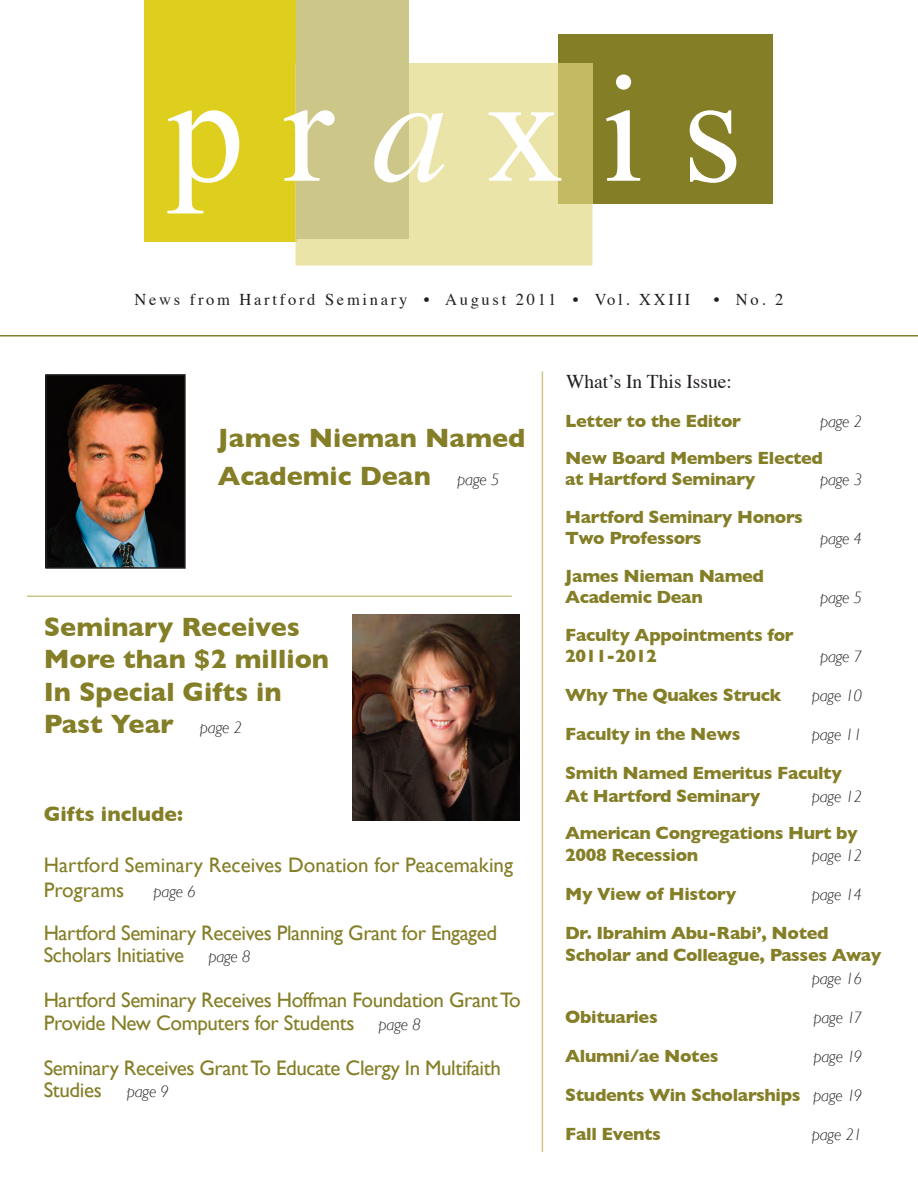
<style>
.page{position:relative;width:918px;height:1188px;background:#fff}
.page>*{position:absolute;margin:0;border:0;box-sizing:border-box;transform-origin:0 0}
.t1{font:153px "Times New Roman";color:#fff}
.t2{font:700 27px/32.4px "Gill Sans";color:#847e27}
.t3{font:21px/22.5px "Gill Sans";letter-spacing:-.02em;color:#847e27}
.t4{font:21px/25.2px "Gill Sans";color:#847e27}
.t5{font:700 21px "Gill Sans";color:#847e27}
.t6{font:19.5px "Times";color:#231f20}
.t7{font:700 18px/21.6px "Gill Sans";letter-spacing:-.02em;color:#847e27}
.t8{font:italic 300 16.5px "Gill Sans";letter-spacing:-.02em;color:#231f20}
.t9{font:16.5px "Times";letter-spacing:.165em;color:#231f20}
.s1{font-family:"Times";font-style:italic}
.s2{font-weight:300;font-style:italic;font-size:16.5px;color:#231f20}
</style>
<div class="page">
<div style="left:558px;top:34px;width:214px;height:170px;background:#847e27"></div>
<div style="left:144px;top:0;width:153px;height:242px;background:#dece1e"></div>
<div style="left:296px;top:63px;width:296px;height:203px;background:#ebe4a8"></div>
<div style="left:558px;top:63px;width:34px;height:141px;background:#c4ba63"></div>
<hr style="left:296px;top:63px;width:1px;height:179px;background:#e2d468">
<div style="left:297px;top:0;width:112px;height:239px;background:#cdc689"></div>
<hr style="left:0;top:335px;width:918px;height:2px;background:#847e27">
<hr style="left:542px;top:371px;width:1px;height:781px;background:#cdc689">
<img style="left:48px;top:377px;width:135px;height:189px">
<div style="left:45px;top:374px;width:141px;height:195px;border:2px solid #231f20"></div>
<hr style="left:27px;top:595px;width:485px;height:2px;background:#cdc689">
<img style="left:352px;top:615px;width:168px;height:206px">
<h1 class="t1" style="left:168px;top:44px;width:575px">pr<span class="s1">a</span>xis</h1>
<p class="t9" style="left:135px;top:292px;width:557px">News from Hartford Seminary • August 2011 • Vol. XXIII</p>
<p class="t9" style="left:714px;top:292px;width:71px">• No. 2</p>
<h2 class="t2" style="left:218px;top:419px;width:309px;line-height:37.5px">James Nieman Named<br>Academic Dean <span class="s2">page 5</span></h2>
<h2 class="t2" style="left:44px;top:611px;width:287px">Seminary Receives<br>More than $2 million<br>In Special Gifts in<br>Past Year <span class="s2">page 2</span></h2>
<p class="t5" style="left:44px;top:802px;width:141px">Gifts include:</p>
<p class="t4" style="left:44px;top:852px;width:471px">Hartford Seminary Receives Donation for Peacemaking<br>Programs</p>
<p class="t8" style="left:154px;top:882px;width:44px">page 6</p>
<p class="t3" style="left:44px;top:921px;width:455px">Hartford Seminary Receives Planning Grant for Engaged<br>Scholars Initiative <span class="s2">page 8</span></p>
<p class="t3" style="left:44px;top:989px;width:479px">Hartford Seminary Receives Hoffman Foundation Grant To<br>Provide New Computers for Students <span class="s2">page 8</span></p>
<p class="t3" style="left:44px;top:1056px;width:459px">Seminary Receives Grant To Educate Clergy In Multifaith<br>Studies <span class="s2">page 9</span></p>
<p class="t6" style="left:566px;top:373px;width:167px">What’s In This Issue:</p>
<p class="t7" style="left:565px;top:410px;width:177px">Letter to the Editor</p>
<p class="t8" style="left:820px;top:412px;width:44px">page 2</p>
<p class="t7" style="left:565px;top:447px;width:259px">New Board Members Elected at Hartford Seminary</p>
<p class="t8" style="left:820px;top:471px;width:44px">page 3</p>
<p class="t7" style="left:565px;top:506px;width:239px">Hartford Seminary Honors<br>Two Professors</p>
<p class="t7" style="left:565px;top:565px;width:200px">James Nieman Named<br>Academic Dean</p>
<p class="t7" style="left:565px;top:624px;width:230px">Faculty Appointments for<br>2011-2012</p>
<p class="t8" style="left:820px;top:530px;width:44px">page 4</p>
<p class="t8" style="left:820px;top:589px;width:44px">page 5</p>
<p class="t8" style="left:820px;top:647px;width:44px">page 7</p>
<p class="t7" style="left:565px;top:684px;width:218px">Why The Quakes Struck</p>
<p class="t8" style="left:812px;top:686px;width:52px">page 10</p>
<p class="t7" style="left:565px;top:723px;width:177px">Faculty in the News</p>
<p class="t8" style="left:812px;top:725px;width:52px">page 11</p>
<p class="t7" style="left:565px;top:762px;width:278px;line-height:22.5px">Smith Named Emeritus Faculty<br>At Hartford Seminary</p>
<p class="t8" style="left:812px;top:787px;width:52px">page 12</p>
<p class="t7" style="left:565px;top:822px;width:294px">American Congregations Hurt by<br>2008 Recession</p>
<p class="t8" style="left:812px;top:846px;width:52px">page 12</p>
<p class="t7" style="left:565px;top:883px;width:173px">My View of History</p>
<p class="t8" style="left:812px;top:885px;width:52px">page 14</p>
<p class="t7" style="left:565px;top:921px;width:318px;line-height:22.5px">Dr. Ibrahim Abu-Rabi’, Noted<br>Scholar and Colleague, Passes Away</p>
<p class="t8" style="left:812px;top:969px;width:52px">page 16</p>
<p class="t7" style="left:565px;top:1006px;width:94px">Obituaries</p>
<p class="t8" style="left:813px;top:1008px;width:50px">page 17</p>
<p class="t7" style="left:565px;top:1045px;width:155px">Alumni/ae Notes</p>
<p class="t8" style="left:813px;top:1047px;width:50px">page 19</p>
<p class="t7" style="left:565px;top:1075px;width:299px;line-height:39px">Students Win Scholarships <span class="s2">page 19<br></span>Fall Events</p>
<p class="t8" style="left:812px;top:1125px;width:52px">page 21</p>
</div>
